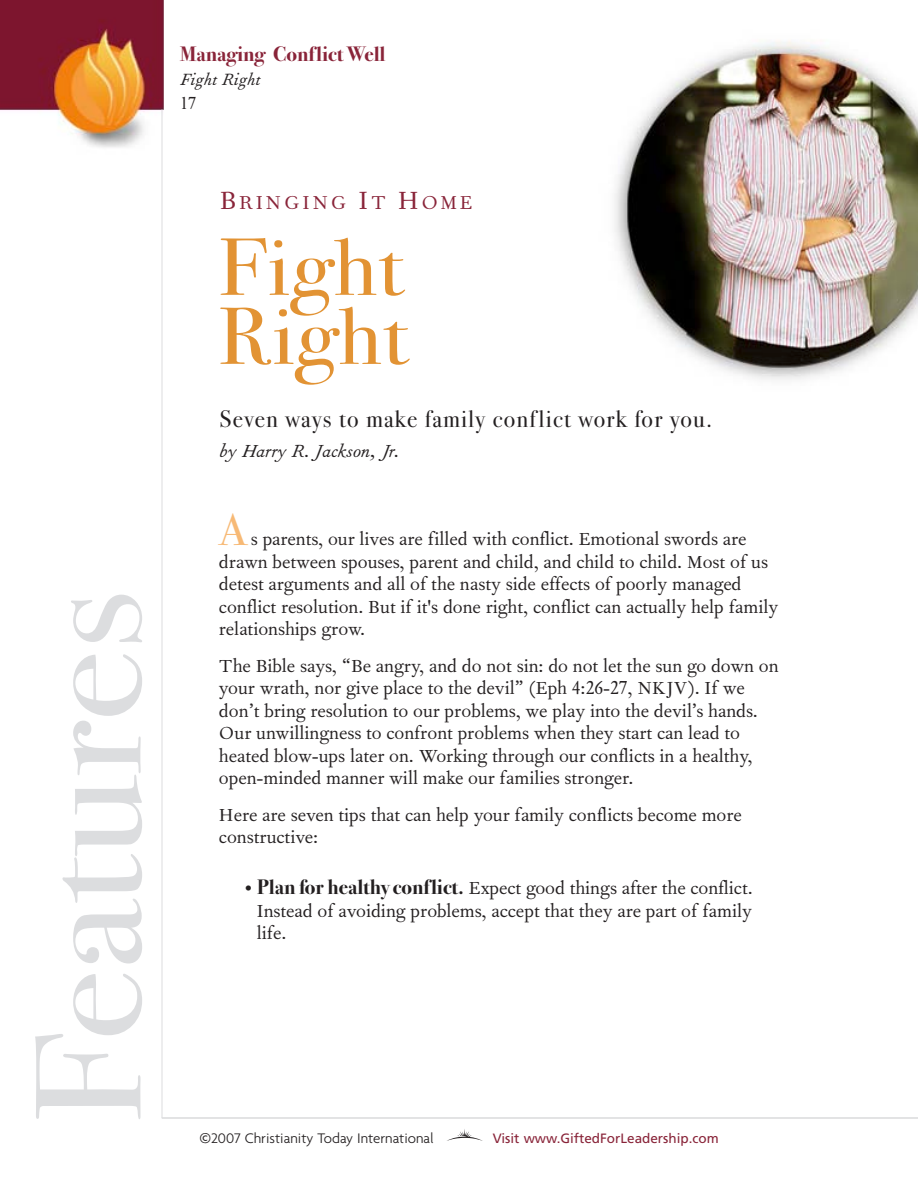
<style>
.page{position:relative;width:918px;height:1188px;background:#fff}
.page>*{position:absolute;margin:0;border:0;box-sizing:border-box;transform-origin:0 0}
.t1{font:150px "Bodoni Svty Two ITCTT";letter-spacing:-.005em;color:#dcdddf;scale:1.1 1}
.t2{font:81px/69px "Bodoni Svty Two ITCTT";letter-spacing:.015em;color:#e29334;scale:1.1 1}
.t3{font:24px "Bodoni Svty Two ITCTT";letter-spacing:.055em;color:#231f20}
.t4{font:22.5px "Fournier";letter-spacing:.11em;color:#892439}
.t5{font:21px/22.5px "Fournier";color:#231f20}
.t6{font:italic 21px "Fournier";color:#231f20}
.t7{font:700 21px "Bodoni Svty Two ITCTT";color:#892439}
.t8{font:italic 19.5px "Fournier";color:#231f20}
.t9{font:19.5px "Fournier";color:#231f20}
.t10{font:300 15px "Agenda";color:#231f20}
.t11{font:13.5px "Frutiger";color:#892439}
.s1{font-size:30px}
.s2{font-family:"Bodoni Svty Two ITCTT";font-size:45px;color:#f7b975}
.s3{font-family:"Bodoni Svty Two ITCTT";font-weight:700}
.s4{font-size:19.5px}
</style>
<div class="page">
<img style="left:614px;top:41px;width:304px;height:339px">
<img style="left:0;top:0;width:164px;height:172px">
<hr style="left:162px;top:1118px;width:756px;height:1px;background:#c7c8ca">
<hr style="left:162px;top:110px;width:1px;height:1008px;background:#dcdddf">
<svg style="left:447px;top:1129px;width:36px;height:12px"></svg>
<h1 class="t1" style="left:-33px;top:1124px;width:486px;rotate:-90deg">Features</h1>
<p class="t7" style="left:180px;top:37px;width:207px">Managing Conflict Well</p>
<p class="t8" style="left:180px;top:73px;width:82px">Fight Right</p>
<p class="t9" style="left:180px;top:97px;width:18px">17</p>
<p class="t4" style="left:220px;top:195px;width:254px"><span class="s1">B</span>RINGING <span class="s1">I</span>T <span class="s1">H</span>OME</p>
<h2 class="t2" style="left:218px;top:224px;width:174px">Fight<br>Right</h2>
<p class="t3" style="left:220px;top:400px;width:494px">Seven ways to make family conflict work for you.</p>
<p class="t6" style="left:220px;top:444px;width:181px">by Harry R. Jackson, Jr.</p>
<p class="t5" style="left:219px;top:530px;width:561px"><span class="s2">A</span> s parents, our lives are filled with conflict. Emotional swords are drawn between spouses, parent and child, and child to child. Most of us detest arguments and all of the nasty side effects of poorly managed conflict resolution. But if it's done right, conflict can actually help family relationships grow.</p>
<p class="t5" style="left:219px;top:656px;width:561px">The Bible says, “Be angry, and do not sin: do not let the sun go down on your wrath, nor give place to the devil” (Eph 4:26-27, NKJV). If we don’t bring resolution to our problems, we play into the devil’s hands.<br>Our unwillingness to confront problems when they start can lead to heated blow-ups later on. Working through our conflicts in a healthy, open-minded manner will make our families stronger.</p>
<p class="t5" style="left:219px;top:805px;width:524px">Here are seven tips that can help your family conflicts become more constructive:</p>
<p class="t5" style="left:257px;top:879px;width:497px;text-align:justify;text-indent:-12px">• <span class="s3">Plan for healthy conflict.</span> Expect good things after the conflict.<br>Instead of avoiding problems, accept that they are part of family life.</p>
<p class="t10" style="left:199px;top:1129px;width:236px"><span class="s4">©</span>2007 Christianity Today International</p>
<p class="t11" style="left:493px;top:1133px;width:227px">Visit www.GiftedForLeadership.com</p>
</div>
